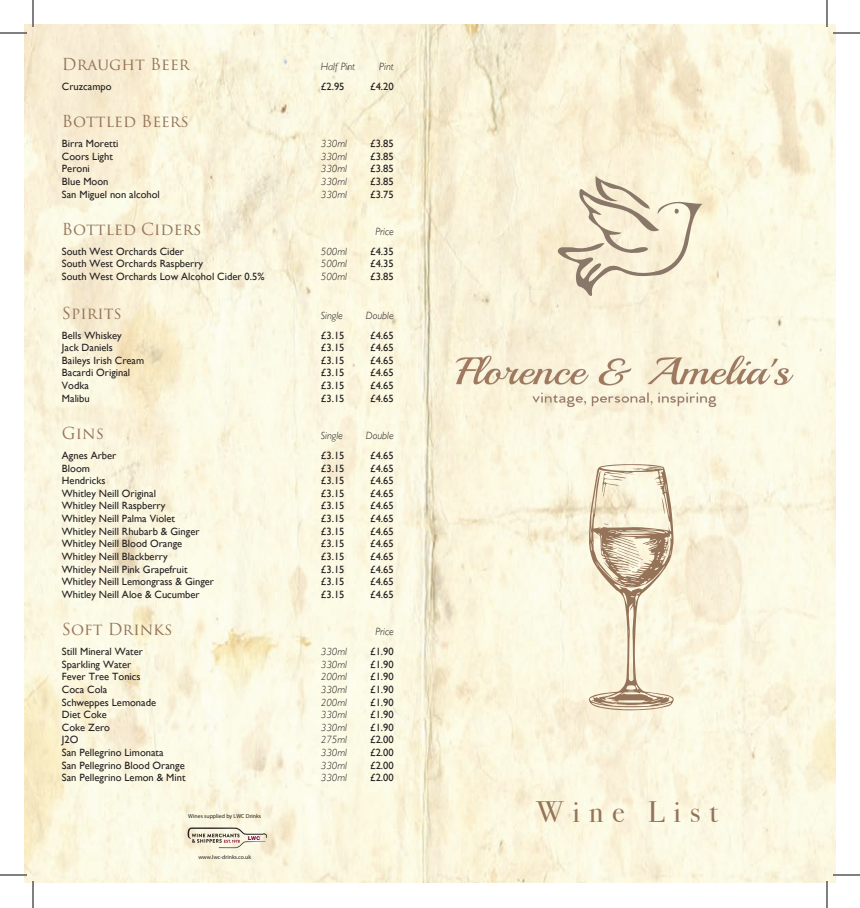
<style>
.page{position:relative;width:860px;height:908px;background:#fff}
.page>*{position:absolute;margin:0;border:0;box-sizing:border-box;transform-origin:0 0}
.t1{font:29.6px "Bodoni Svty Two OSITCTT";letter-spacing:.3em;color:#947359}
.t2{font:16.1px "Trajan Pro 3";color:#947359}
.t3{font:10.5px "Gill Sans";color:#231f20}
.t4{font:italic 300 10.5px "Gill Sans";color:#231f20}
.t5{font:5.8px "Myriad Pro";color:#231f20}
</style>
<div class="page">
<img style="left:24px;top:24px;width:811px;height:858px">
<svg style="left:588px;top:464px;width:86px;height:246px;background:#e3d8c0"></svg>
<svg style="left:188px;top:827px;width:79px;height:21px;background:#d4ccbb"></svg>
<img style="left:430px;top:344px;width:403px;height:74px">
<svg style="left:557px;top:176px;width:145px;height:120px;background:#e8dfc7"></svg>
<hr style="left:0;top:32px;width:27px;height:2px;background:#fff">
<hr style="left:833px;top:32px;width:27px;height:2px;background:#fff">
<hr style="left:0;top:874px;width:27px;height:2px;background:#fff">
<hr style="left:833px;top:874px;width:27px;height:2px;background:#fff">
<hr style="left:32px;top:0;width:2px;height:27px;background:#fff">
<hr style="left:32px;top:881px;width:2px;height:27px;background:#fff">
<svg style="left:0;top:33px;width:27px;height:1px"></svg>
<svg style="left:833px;top:33px;width:27px;height:1px"></svg>
<svg style="left:0;top:875px;width:27px;height:1px"></svg>
<svg style="left:33px;top:0;width:1px;height:27px"></svg>
<svg style="left:33px;top:881px;width:1px;height:27px"></svg>
<svg style="left:826px;top:0;width:2px;height:27px"></svg>
<svg style="left:826px;top:875px;width:34px;height:33px"></svg>
<h2 class="t2" style="left:62px;top:53px;width:129px">Draught Beer</h2>
<p class="t4" style="left:321px;top:61px;width:36px">Half Pint</p>
<p class="t4" style="left:379px;top:61px;width:16px">Pint</p>
<p class="t3" style="left:62px;top:80px;width:51px">Cruzcampo</p>
<p class="t3" style="left:321px;top:80px;width:25px">£2.95</p>
<p class="t3" style="left:370px;top:80px;width:25px">£4.20</p>
<h2 class="t2" style="left:62px;top:110px;width:128px">Bottled Beers</h2>
<p class="t3" style="left:62px;top:137px;width:58px">Birra Moretti</p>
<p class="t4" style="left:321px;top:138px;width:28px">330ml</p>
<p class="t3" style="left:370px;top:137px;width:25px">£3.85</p>
<p class="t3" style="left:62px;top:150px;width:52px">Coors Light</p>
<p class="t4" style="left:321px;top:150px;width:28px">330ml</p>
<p class="t3" style="left:370px;top:150px;width:25px">£3.85</p>
<p class="t3" style="left:62px;top:163px;width:29px">Peroni</p>
<p class="t4" style="left:321px;top:163px;width:28px">330ml</p>
<p class="t3" style="left:370px;top:163px;width:25px">£3.85</p>
<p class="t3" style="left:62px;top:175px;width:48px">Blue Moon</p>
<p class="t4" style="left:321px;top:175px;width:28px">330ml</p>
<p class="t3" style="left:370px;top:175px;width:25px">£3.85</p>
<p class="t3" style="left:62px;top:188px;width:99px">San Miguel non alcohol</p>
<p class="t4" style="left:321px;top:188px;width:28px">330ml</p>
<p class="t3" style="left:370px;top:188px;width:25px">£3.75</p>
<h2 class="t2" style="left:62px;top:218px;width:141px">Bottled Ciders</h2>
<p class="t4" style="left:375px;top:225px;width:20px">Price</p>
<p class="t3" style="left:62px;top:245px;width:124px">South West Orchards Cider</p>
<p class="t4" style="left:321px;top:245px;width:28px">500ml</p>
<p class="t3" style="left:370px;top:245px;width:25px">£4.35</p>
<p class="t3" style="left:62px;top:258px;width:143px">South West Orchards Raspberry</p>
<p class="t4" style="left:321px;top:258px;width:28px">500ml</p>
<p class="t3" style="left:370px;top:258px;width:25px">£4.35</p>
<p class="t3" style="left:62px;top:270px;width:204px">South West Orchards Low Alcohol Cider 0.5%</p>
<p class="t4" style="left:321px;top:271px;width:28px">500ml</p>
<p class="t3" style="left:370px;top:270px;width:25px">£3.85</p>
<h2 class="t2" style="left:62px;top:302px;width:61px">Spirits</h2>
<p class="t4" style="left:321px;top:309px;width:24px">Single</p>
<p class="t4" style="left:366px;top:309px;width:29px">Double</p>
<p class="t3" style="left:62px;top:329px;width:61px">Bells Whiskey</p>
<p class="t3" style="left:321px;top:329px;width:25px">£3.15</p>
<p class="t3" style="left:370px;top:329px;width:25px">£4.65</p>
<p class="t3" style="left:62px;top:341px;width:53px">Jack Daniels</p>
<p class="t3" style="left:321px;top:341px;width:25px">£3.15</p>
<p class="t3" style="left:370px;top:341px;width:25px">£4.65</p>
<p class="t3" style="left:62px;top:354px;width:84px">Baileys Irish Cream</p>
<p class="t3" style="left:321px;top:354px;width:25px">£3.15</p>
<p class="t3" style="left:370px;top:354px;width:25px">£4.65</p>
<p class="t3" style="left:62px;top:367px;width:70px">Bacardi Original</p>
<p class="t3" style="left:321px;top:367px;width:25px">£3.15</p>
<p class="t3" style="left:370px;top:367px;width:25px">£4.65</p>
<p class="t3" style="left:62px;top:379px;width:29px">Vodka</p>
<p class="t3" style="left:321px;top:379px;width:25px">£3.15</p>
<p class="t3" style="left:370px;top:379px;width:25px">£4.65</p>
<p class="t3" style="left:62px;top:392px;width:29px">Malibu</p>
<p class="t3" style="left:321px;top:392px;width:25px">£3.15</p>
<p class="t3" style="left:370px;top:392px;width:25px">£4.65</p>
<h2 class="t2" style="left:62px;top:422px;width:44px">Gins</h2>
<p class="t4" style="left:321px;top:430px;width:24px">Single</p>
<p class="t4" style="left:366px;top:430px;width:29px">Double</p>
<p class="t3" style="left:62px;top:449px;width:56px">Agnes Arber</p>
<p class="t3" style="left:321px;top:449px;width:25px">£3.15</p>
<p class="t3" style="left:370px;top:449px;width:25px">£4.65</p>
<p class="t3" style="left:62px;top:462px;width:29px">Bloom</p>
<p class="t3" style="left:321px;top:462px;width:25px">£3.15</p>
<p class="t3" style="left:370px;top:462px;width:25px">£4.65</p>
<p class="t3" style="left:62px;top:474px;width:45px">Hendricks</p>
<p class="t3" style="left:321px;top:474px;width:25px">£3.15</p>
<p class="t3" style="left:370px;top:474px;width:25px">£4.65</p>
<p class="t3" style="left:62px;top:487px;width:96px">Whitley Neill Original</p>
<p class="t3" style="left:321px;top:487px;width:25px">£3.15</p>
<p class="t3" style="left:370px;top:487px;width:25px">£4.65</p>
<p class="t3" style="left:62px;top:500px;width:105px">Whitley Neill Raspberry</p>
<p class="t3" style="left:321px;top:500px;width:25px">£3.15</p>
<p class="t3" style="left:370px;top:500px;width:25px">£4.65</p>
<p class="t3" style="left:62px;top:512px;width:115px">Whitley Neill Palma Violet</p>
<p class="t3" style="left:321px;top:512px;width:25px">£3.15</p>
<p class="t3" style="left:370px;top:512px;width:25px">£4.65</p>
<p class="t3" style="left:62px;top:525px;width:139px">Whitley Neill Rhubarb &amp; Ginger</p>
<p class="t3" style="left:321px;top:525px;width:25px">£3.15</p>
<p class="t3" style="left:370px;top:525px;width:25px">£4.65</p>
<p class="t3" style="left:62px;top:538px;width:122px">Whitley Neill Blood Orange</p>
<p class="t3" style="left:321px;top:538px;width:25px">£3.15</p>
<p class="t3" style="left:370px;top:538px;width:25px">£4.65</p>
<p class="t3" style="left:62px;top:550px;width:107px">Whitley Neill Blackberry</p>
<p class="t3" style="left:321px;top:550px;width:25px">£3.15</p>
<p class="t3" style="left:370px;top:550px;width:25px">£4.65</p>
<p class="t3" style="left:62px;top:563px;width:127px">Whitley Neill Pink Grapefruit</p>
<p class="t3" style="left:321px;top:563px;width:25px">£3.15</p>
<p class="t3" style="left:370px;top:563px;width:25px">£4.65</p>
<p class="t3" style="left:62px;top:575px;width:154px">Whitley Neill Lemongrass &amp; Ginger</p>
<p class="t3" style="left:321px;top:575px;width:25px">£3.15</p>
<p class="t3" style="left:370px;top:575px;width:25px">£4.65</p>
<p class="t3" style="left:62px;top:588px;width:139px">Whitley Neill Aloe &amp; Cucumber</p>
<p class="t3" style="left:321px;top:588px;width:25px">£3.15</p>
<p class="t3" style="left:370px;top:588px;width:25px">£4.65</p>
<h2 class="t2" style="left:62px;top:618px;width:112px">Soft Drinks</h2>
<p class="t4" style="left:375px;top:626px;width:20px">Price</p>
<p class="t3" style="left:62px;top:645px;width:83px">Still Mineral Water</p>
<p class="t4" style="left:321px;top:646px;width:28px">330ml</p>
<p class="t3" style="left:370px;top:645px;width:25px">£1.90</p>
<p class="t3" style="left:62px;top:658px;width:71px">Sparkling Water</p>
<p class="t4" style="left:321px;top:658px;width:28px">330ml</p>
<p class="t3" style="left:370px;top:658px;width:25px">£1.90</p>
<p class="t3" style="left:62px;top:671px;width:80px">Fever Tree Tonics</p>
<p class="t4" style="left:321px;top:671px;width:28px">200ml</p>
<p class="t3" style="left:370px;top:671px;width:25px">£1.90</p>
<p class="t3" style="left:62px;top:683px;width:47px">Coca Cola</p>
<p class="t4" style="left:321px;top:683px;width:28px">330ml</p>
<p class="t3" style="left:370px;top:683px;width:25px">£1.90</p>
<p class="t3" style="left:62px;top:696px;width:96px">Schweppes Lemonade</p>
<p class="t4" style="left:321px;top:696px;width:28px">200ml</p>
<p class="t3" style="left:370px;top:696px;width:25px">£1.90</p>
<p class="t3" style="left:62px;top:708px;width:47px">Diet Coke</p>
<p class="t4" style="left:321px;top:709px;width:28px">330ml</p>
<p class="t3" style="left:370px;top:708px;width:25px">£1.90</p>
<p class="t3" style="left:62px;top:721px;width:50px">Coke Zero</p>
<p class="t4" style="left:321px;top:721px;width:28px">330ml</p>
<p class="t3" style="left:370px;top:721px;width:25px">£1.90</p>
<p class="t3" style="left:62px;top:734px;width:18px">J2O</p>
<p class="t4" style="left:321px;top:734px;width:28px">275ml</p>
<p class="t3" style="left:370px;top:734px;width:25px">£2.00</p>
<p class="t3" style="left:62px;top:746px;width:103px">San Pellegrino Limonata</p>
<p class="t4" style="left:321px;top:747px;width:28px">330ml</p>
<p class="t3" style="left:370px;top:746px;width:25px">£2.00</p>
<p class="t3" style="left:62px;top:759px;width:124px">San Pellegrino Blood Orange</p>
<p class="t4" style="left:321px;top:759px;width:28px">330ml</p>
<p class="t3" style="left:370px;top:759px;width:25px">£2.00</p>
<p class="t3" style="left:62px;top:772px;width:125px">San Pellegrino Lemon &amp; Mint</p>
<p class="t4" style="left:321px;top:772px;width:28px">330ml</p>
<p class="t3" style="left:370px;top:772px;width:25px">£2.00</p>
<p class="t5" style="left:188px;top:812px;width:74px">Wines supplied by LWC Drinks</p>
<p class="t5" style="left:198px;top:854px;width:54px">www.lwc-drinks.co.uk</p>
<h1 class="t1" style="left:536px;top:794px;width:183px">Wine List</h1>
</div>
